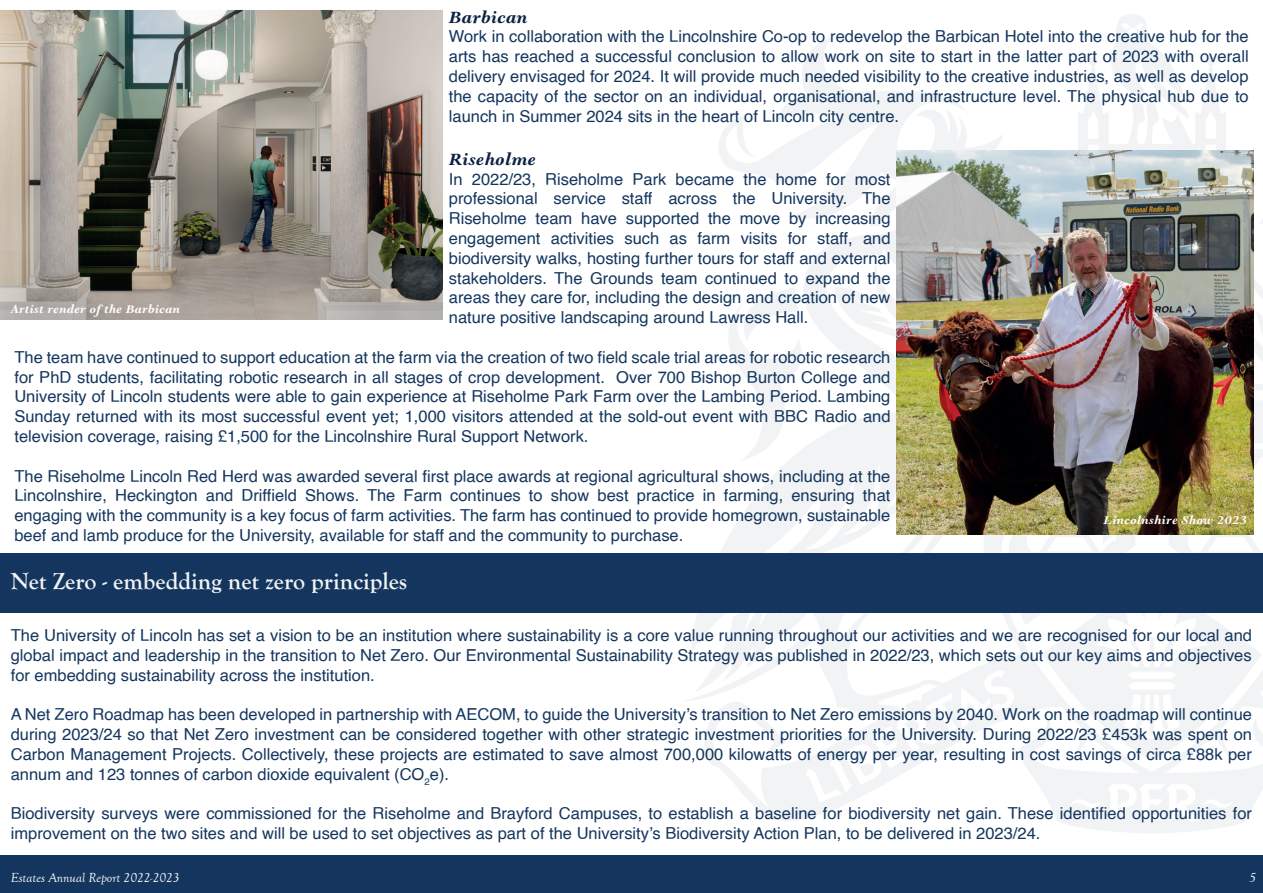
<style>
.page{position:relative;width:1263px;height:893px;background:#fff}
.page>*{position:absolute;margin:0;border:0;box-sizing:border-box;transform-origin:0 0}
.t1{font:700 24px "Goudy Old Style T";color:#f2f3f4}
.t2{font:italic 700 19.5px "Goudy Modern MT Std";color:#0c2243}
.t3{font:16.5px/19.8px "Helvetica";color:#14365e;text-align:justify}
.t4{font:italic 700 13.5px "Goudy Modern";color:#fff}
.t5{font:italic 13.5px "Goudy Old Style T";color:#fff}
</style>
<div class="page">
<img style="left:613px;top:15px;width:650px;height:841px">
<div style="left:0;top:856px;width:1263px;height:37px;background:#14365e"></div>
<div style="left:0;top:554px;width:1263px;height:59px;background:#14365e"></div>
<img style="left:896px;top:150px;width:357px;height:384px">
<img style="left:0;top:10px;width:443px;height:309px">
<p class="t2" style="left:449px;top:7px;width:80px">Barbican</p>
<p class="t3" style="left:449px;top:27px;width:801px">Work in collaboration with the Lincolnshire Co-op to redevelop the Barbican Hotel into the creative hub for the arts has reached a successful conclusion to allow work on site to start in the latter part of 2023 with overall delivery envisaged for 2024. It will provide much needed visibility to the creative industries, as well as develop the capacity of the sector on an individual, organisational, and infrastructure level. The physical hub due to launch in Summer 2024 sits in the heart of Lincoln city centre.</p>
<p class="t2" style="left:449px;top:149px;width:89px">Riseholme</p>
<p class="t3" style="left:449px;top:169px;width:443px">In 2022/23, Riseholme Park became the home for most professional service staff across the University. The Riseholme team have supported the move by increasing engagement activities such as farm visits for staff, and biodiversity walks, hosting further tours for staff and external stakeholders. The Grounds team continued to expand the areas they care for, including the design and creation of new nature positive landscaping around Lawress Hall.</p>
<p class="t3" style="left:14px;top:348px;width:878px">The team have continued to support education at the farm via the creation of two field scale trial areas for robotic research for PhD students, facilitating robotic research in all stages of crop development. Over 700 Bishop Burton College and University of Lincoln students were able to gain experience at Riseholme Park Farm over the Lambing Period. Lambing Sunday returned with its most successful event yet; 1,000 visitors attended at the sold-out event with BBC Radio and television coverage, raising £1,500 for the Lincolnshire Rural Support Network.</p>
<p class="t3" style="left:14px;top:466px;width:877px">The Riseholme Lincoln Red Herd was awarded several first place awards at regional agricultural shows, including at the Lincolnshire, Heckington and Driffield Shows. The Farm continues to show best practice in farming, ensuring that engaging with the community is a key focus of farm activities. The farm has continued to provide homegrown, sustainable beef and lamb produce for the University, available for staff and the community to purchase.</p>
<p class="t4" style="left:11px;top:302px;width:170px">Artist render of the Barbican</p>
<p class="t4" style="left:1103px;top:513px;width:146px">Lincolnshire Show 2023</p>
<h1 class="t1" style="left:11px;top:568px;width:398px">Net Zero - embedding net zero principles</h1>
<p class="t3" style="left:11px;top:626px;width:1243px">The University of Lincoln has set a vision to be an institution where sustainability is a core value running throughout our activities and we are recognised for our local and global impact and leadership in the transition to Net Zero. Our Environmental Sustainability Strategy was published in 2022/23, which sets out our key aims and objectives for embedding sustainability across the institution.</p>
<p class="t3" style="left:11px;top:705px;width:1243px">A Net Zero Roadmap has been developed in partnership with AECOM, to guide the University’s transition to Net Zero emissions by 2040. Work on the roadmap will continue during 2023/24 so that Net Zero investment can be considered together with other strategic investment priorities for the University. During 2022/23 £453k was spent on Carbon Management Projects. Collectively, these projects are estimated to save almost 700,000 kilowatts of energy per year, resulting in cost savings of circa £88k per annum and 123 tonnes of carbon dioxide equivalent (CO<sub>2</sub>e).</p>
<p class="t3" style="left:11px;top:804px;width:1243px">Biodiversity surveys were commissioned for the Riseholme and Brayford Campuses, to establish a baseline for biodiversity net gain. These identified opportunities for improvement on the two sites and will be used to set objectives as part of the University’s Biodiversity Action Plan, to be delivered in 2023/24.</p>
<p class="t5" style="left:11px;top:870px;width:170px">Estates Annual Report 2022-2023</p>
<p class="t5" style="left:1249px;top:870px;width:8px">5</p>
</div>
